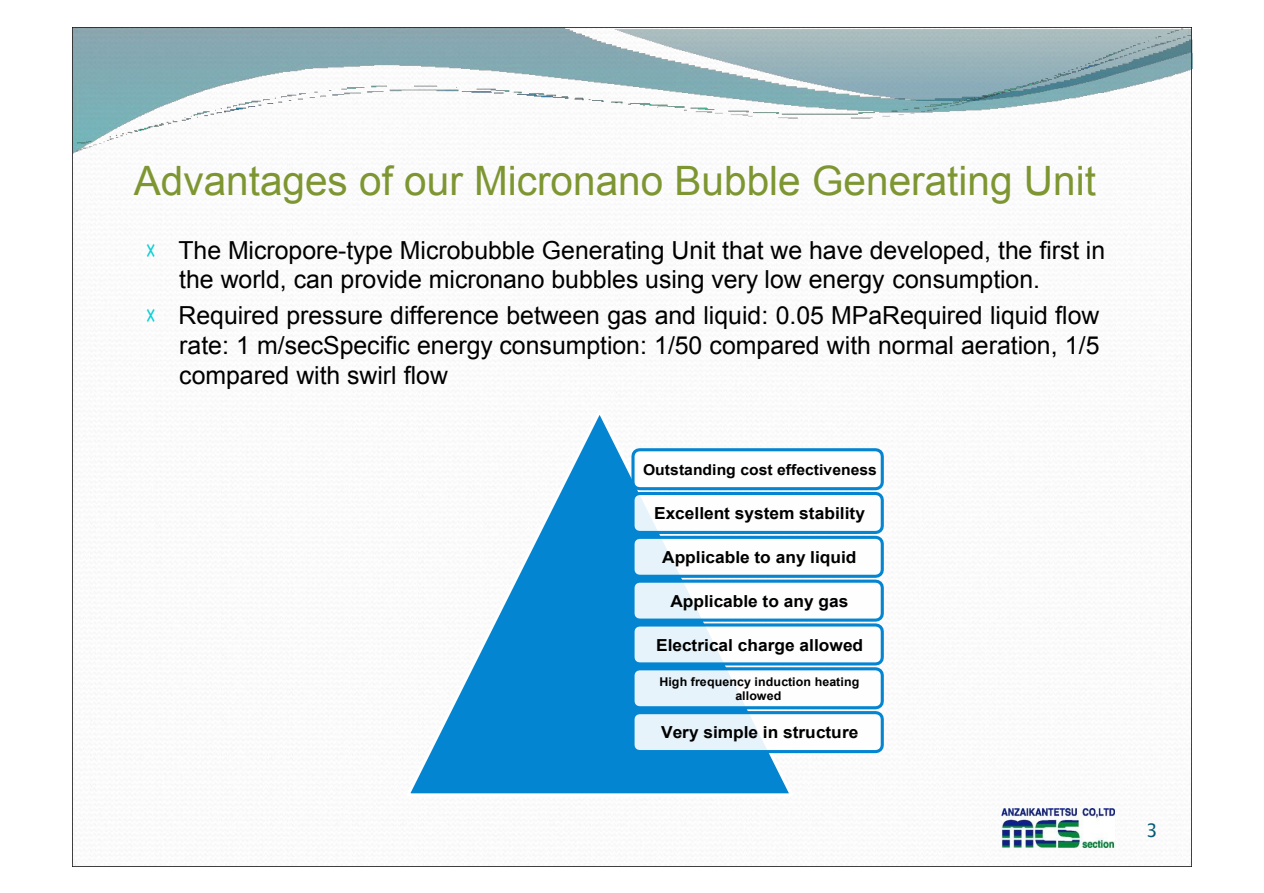
<style>
.page{position:relative;width:1264px;height:893px;background:#fff}
.page>*{position:absolute;margin:0;border:0;box-sizing:border-box;transform-origin:0 0}
.t1{font:40.5px "Arial";color:#7e9632}
.t2{font:24.9px/30.3px "Arial";color:#000}
.t3{font:18.75px "Lucida Grande";color:#045c75}
.t4{font:700 16.5px "Arial";color:#000;scale:1.05 1}
.t5{font:700 15px "Arial";color:#000;scale:1.05 1}
.t6{font:700 12px/14.1px "Arial";letter-spacing:.01em;color:#000;text-align:center}
</style>
<div class="page">
<img style="left:72px;top:27px;width:1116px;height:125px">
<img style="left:72px;top:33px;width:1119px;height:111px">
<svg style="left:410px;top:415px;width:379px;height:379px"></svg>
<svg style="left:629px;top:446px;width:255px;height:308px"></svg>
<img style="left:1001px;top:808px;width:113px;height:39px">
<h1 class="t1" style="left:134px;top:154px;width:963px">Advantages of our Micronano Bubble Generating Unit</h1>
<p class="t2" style="left:178px;top:235px;width:928px;line-height:29.7px">The Micropore-type Microbubble Generating Unit that we have developed, the first in the world, can provide micronano bubbles using very low energy consumption.</p>
<p class="t2" style="left:178px;top:300px;width:922px;text-align:justify">Required pressure difference between gas and liquid: 0.05 MPaRequired liquid flow rate: 1 m/secSpecific energy consumption: 1/50 compared with normal aeration, 1/5 compared with swirl flow</p>
<p class="t5" style="left:643px;top:459px;width:224px">Outstanding cost effectiveness</p>
<p class="t4" style="left:654px;top:502px;width:202px">Excellent system stability</p>
<p class="t4" style="left:662px;top:546px;width:186px">Applicable to any liquid</p>
<p class="t4" style="left:670px;top:590px;width:171px">Applicable to any gas</p>
<p class="t4" style="left:656px;top:633px;width:198px">Electrical charge allowed</p>
<p class="t6" style="left:659px;top:675px;width:201px">High frequency induction heating allowed</p>
<p class="t4" style="left:661px;top:721px;width:189px">Very simple in structure</p>
<p class="t3" style="left:1145px;top:819px;width:13px">3</p>
</div>
